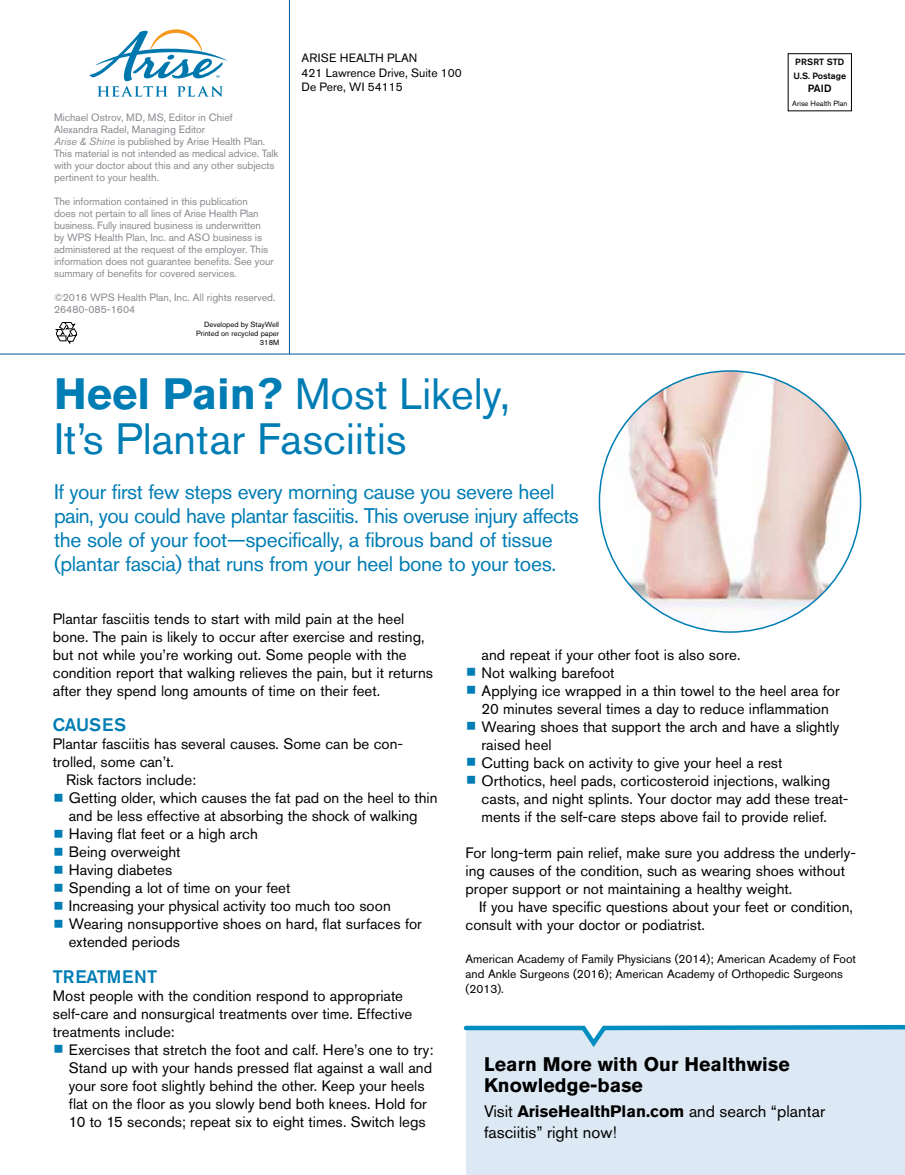
<style>
.page{position:relative;width:905px;height:1175px;background:#fff}
.page>*{position:absolute;margin:0;border:0;box-sizing:border-box;transform-origin:0 0}
.t1{font:43.5px/45px "Akzidenz Grotesk BE";color:#007db4}
.t2{font:21px/24px "Akzidenz Grotesk BE";letter-spacing:-.02em;color:#007db4}
.t3{font:700 19.5px/21px "Akzidenz Grotesk BE";letter-spacing:.005em;color:#000}
.t4{font:500 18px "Akzidenz Grotesk BE";color:#007db4}
.t5{font:16.5px/21px "Akzidenz Grotesk BE";color:#000}
.t6{font:15px/18px "Akzidenz Grotesk BE";color:#000}
.t7{font:12px/14.4px "Akzidenz Grotesk BE";color:#000}
.t8{font:10.5px/12px "Akzidenz Grotesk BE";letter-spacing:-.005em;color:#878a8f}
.t9{font:500 10.5px "Akzidenz Grotesk BE";color:#000}
.t10{font:500 9px/13.5px "Akzidenz Grotesk BE";color:#000}
.t11{font:7.5px/9px "Akzidenz Grotesk BE";color:#000;text-align:right}
.t12{font:700 4.65px "Arial";color:#0078ae}
.s1{font-style:italic}
.s2{font-weight:700}
.s3{font-size:34.5px;color:#007db4}
</style>
<div class="page">
<svg style="left:56px;top:322px;width:21px;height:22px"></svg>
<hr style="left:289px;top:0;width:1px;height:354px;background:#005699">
<hr style="left:0;top:354px;width:904px;height:1px;background:#005699">
<div style="left:466px;top:1051px;width:438px;height:123px;background:#dce8f3"></div>
<svg style="left:463px;top:1024px;width:441px;height:27px"></svg>
<img style="left:599px;top:371px;width:261px;height:261px;border-radius:130px">
<svg style="left:90px;top:29px;width:137px;height:68px"></svg>
<p class="t12" style="left:215px;top:74px;width:6px">™</p>
<p class="t8" style="left:54px;top:112px;width:226px">Michael Ostrov, MD, MS, Editor in Chief Alexandra Radel, Managing Editor<br><span class="s1">Arise &amp; Shine</span> is published by Arise Health Plan.<br>This material is not intended as medical advice. Talk with your doctor about this and any other subjects pertinent to your health.</p>
<p class="t8" style="left:54px;top:196px;width:221px">The information contained in this publication<br>does not pertain to all lines of Arise Health Plan business. Fully insured business is underwritten by WPS Health Plan, Inc. and ASO business is administered at the request of the employer. This information does not guarantee benefits. See your summary of benefits for covered services.</p>
<p class="t8" style="left:54px;top:292px;width:223px">©2016 WPS Health Plan, Inc. All rights reserved.<br>26480-085-1604</p>
<p class="t11" style="left:196px;top:320px;width:84px">Developed by StayWell<br>Printed on recycled paper<br>318M</p>
<p class="t7" style="left:301px;top:51px;width:162px">ARISE HEALTH PLAN<br>421 Lawrence Drive, Suite 100<br>De Pere, WI 54115</p>
<h1 class="t1" style="left:54px;top:370px;width:457px"><span class="s2">Heel Pain?</span> Most Likely,<br>It’s Plantar Fasciitis</h1>
<p class="t10" style="left:793px;top:55px;width:54px">PRSRT STD<br>U.S. Postage</p>
<p class="t9" style="left:808px;top:82px;width:25px">PAID</p>
<p class="t11" style="left:792px;top:99px;width:57px">Arise Health Plan</p>
<p class="t2" style="left:54px;top:479px;width:526px">If your first few steps every morning cause you severe heel pain, you could have plantar fasciitis. This overuse injury affects the sole of your foot—specifically, a fibrous band of tissue (plantar fascia) that runs from your heel bone to your toes.</p>
<p class="t6" style="left:53px;top:609px;width:381px">Plantar fasciitis tends to start with mild pain at the heel bone. The pain is likely to occur after exercise and resting, but not while you’re working out. Some people with the condition report that walking relieves the pain, but it returns after they spend long amounts of time on their feet.</p>
<p class="t4" style="left:53px;top:713px;width:75px">CAUSES</p>
<p class="t6" style="left:53px;top:734px;width:352px">Plantar fasciitis has several causes. Some can be con-</p>
<p class="t6" style="left:53px;top:752px;width:123px">trolled, some can’t.</p>
<p class="t6" style="left:66px;top:770px;width:131px">Risk factors include:</p>
<p class="t6" style="left:53px;top:788px;width:386px;text-align:center"><span class="s3">•</span> Getting older, which causes the fat pad on the heel to thin and be less effective at absorbing the shock of walking</p>
<p class="t6" style="left:53px;top:824px;width:206px"><span class="s3">•</span> Having flat feet or a high arch</p>
<p class="t6" style="left:53px;top:842px;width:129px"><span class="s3">•</span> Being overweight</p>
<p class="t6" style="left:53px;top:860px;width:121px"><span class="s3">•</span> Having diabetes</p>
<p class="t6" style="left:53px;top:878px;width:239px"><span class="s3">•</span> Spending a lot of time on your feet</p>
<p class="t6" style="left:53px;top:896px;width:339px"><span class="s3">•</span> Increasing your physical activity too much too soon</p>
<p class="t6" style="left:69px;top:914px;width:354px;text-indent:-16px"><span class="s3">•</span> Wearing nonsupportive shoes on hard, flat surfaces for extended periods</p>
<p class="t4" style="left:53px;top:965px;width:106px">TREATMENT</p>
<p class="t6" style="left:53px;top:986px;width:361px">Most people with the condition respond to appropriate self-care and nonsurgical treatments over time. Effective treatments include:</p>
<p class="t6" style="left:69px;top:1040px;width:366px;text-indent:-16px"><span class="s3">•</span> Exercises that stretch the foot and calf. Here’s one to try:<br>Stand up with your hands pressed flat against a wall and your sore foot slightly behind the other. Keep your heels flat on the floor as you slowly bend both knees. Hold for 10 to 15 seconds; repeat six to eight times. Switch legs</p>
<p class="t6" style="left:481px;top:645px;width:260px">and repeat if your other foot is also sore.</p>
<p class="t6" style="left:465px;top:663px;width:151px"><span class="s3">•</span> Not walking barefoot</p>
<p class="t6" style="left:465px;top:681px;width:376px;text-align:center"><span class="s3">•</span> Applying ice wrapped in a thin towel to the heel area for<br>20 minutes several times a day to reduce inflammation</p>
<p class="t6" style="left:481px;top:717px;width:359px;text-indent:-16px"><span class="s3">•</span> Wearing shoes that support the arch and have a slightly raised heel</p>
<p class="t6" style="left:465px;top:753px;width:318px"><span class="s3">•</span> Cutting back on activity to give your heel a rest</p>
<p class="t6" style="left:481px;top:771px;width:368px;text-indent:-16px"><span class="s3">•</span> Orthotics, heel pads, corticosteroid injections, walking casts, and night splints. Your doctor may add these treat&shy;ments if the self-care steps above fail to provide relief.</p>
<p class="t6" style="left:465px;top:843px;width:392px">For long-term pain relief, make sure you address the underly&shy;ing causes of the condition, such as wearing shoes without proper support or not maintaining a healthy weight.</p>
<p class="t6" style="left:465px;top:897px;width:389px;text-indent:14px">If you have specific questions about your feet or condition, consult with your doctor or podiatrist.</p>
<p class="t7" style="left:465px;top:950px;width:392px;line-height:15px">American Academy of Family Physicians (2014); American Academy of Foot and Ankle Surgeons (2016); American Academy of Orthopedic Surgeons (2013).</p>
<h3 class="t3" style="left:484px;top:1053px;width:307px">Learn More with Our Healthwise<br>Knowledge-base</h3>
<p class="t5" style="left:484px;top:1100px;width:343px">Visit <span class="s2">AriseHealthPlan.com</span> and search “plantar fasciitis” right now!</p>
</div>
